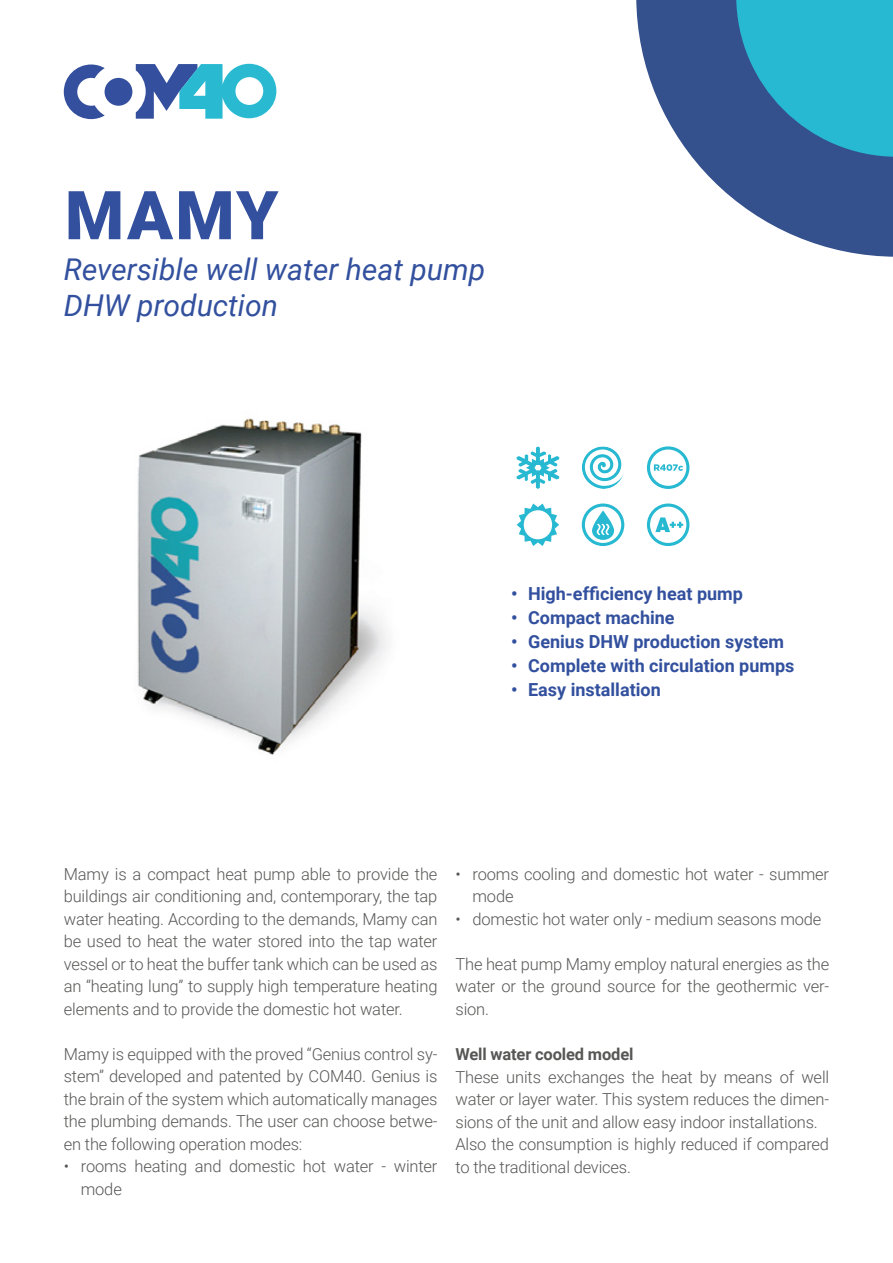
<style>
.page{position:relative;width:893px;height:1263px;background:#fff}
.page>*{position:absolute;margin:0;border:0;box-sizing:border-box;transform-origin:0 0}
.t1{font:900 67.5px "Roboto";color:#32509e}
.t2{font:italic 30px/36px "Roboto";color:#32509e}
.t3{font:700 18px "Roboto";color:#32509e}
.t4{font:300 16.5px/22.5px "Roboto";letter-spacing:-.01em;color:#575756;text-align:justify}
.t5{font:700 16.5px "Roboto";letter-spacing:-.01em;color:#575756}
</style>
<div class="page">
<svg style="left:64px;top:64px;width:41px;height:55px"></svg>
<div style="left:105px;top:78px;width:27px;height:28px;background:#334f9e;border-radius:50%"></div>
<svg style="left:136px;top:64px;width:140px;height:55px"></svg>
<svg style="left:636px;top:0;width:257px;height:257px;fill:#34508d"></svg>
<svg style="left:736px;top:0;width:157px;height:157px;background:#29a0c1"></svg>
<img style="left:137px;top:418px;width:250px;height:337px">
<svg style="left:517px;top:503px;width:42px;height:43px"></svg>
<svg style="left:517px;top:446px;width:42px;height:43px"></svg>
<svg style="left:582px;top:503px;width:42px;height:43px"></svg>
<svg style="left:582px;top:446px;width:42px;height:43px"></svg>
<svg style="left:647px;top:503px;width:42px;height:43px"></svg>
<svg style="left:647px;top:446px;width:42px;height:43px"></svg>
<h1 class="t1" style="left:65px;top:168px;width:215px">MAMY</h1>
<h2 class="t2" style="left:64px;top:250px;width:423px">Reversible well water heat pump<br>DHW production</h2>
<p class="t3" style="left:511px;top:581px;width:233px">• High-efficiency heat pump</p>
<p class="t3" style="left:511px;top:605px;width:165px">• Compact machine</p>
<p class="t3" style="left:511px;top:629px;width:274px">• Genius DHW production system</p>
<p class="t3" style="left:511px;top:653px;width:285px">• Complete with circulation pumps</p>
<p class="t3" style="left:511px;top:677px;width:151px">• Easy installation</p>
<p class="t4" style="left:64px;top:862px;width:375px">Mamy is a compact heat pump able to provide the buildings air conditioning and, contemporary, the tap water heating. According to the demands, Mamy can be used to heat the water stored into the tap water vessel or to heat the buffer tank which can be used as an “heating lung” to supply high temperature heating elements and to provide the domestic hot water.</p>
<p class="t4" style="left:64px;top:1042px;width:375px">Mamy is equipped with the proved “Genius control sy&shy;stem” developed and patented by COM40. Genius is the brain of the system which automatically manages the plumbing demands. The user can choose betwe&shy;en the following operation modes:</p>
<p class="t4" style="left:81px;top:1155px;width:358px;text-indent:-17px">• rooms heating and domestic hot water - winter mode</p>
<p class="t4" style="left:472px;top:862px;width:358px;text-indent:-17px">• rooms cooling and domestic hot water - summer mode</p>
<p class="t4" style="left:455px;top:907px;width:368px">• domestic hot water only - medium seasons mode</p>
<p class="t4" style="left:455px;top:952px;width:375px">The heat pump Mamy employ natural energies as the water or the ground source for the geothermic ver&shy;sion.</p>
<p class="t5" style="left:455px;top:1042px;width:180px">Well water cooled model</p>
<p class="t4" style="left:455px;top:1065px;width:375px;text-align:left">These units exchanges the heat by means of well water or layer water. This system reduces the dimen&shy;sions of the unit and allow easy indoor installations.<br>Also the consumption is highly reduced if compared to the traditional devices.</p>
</div>
